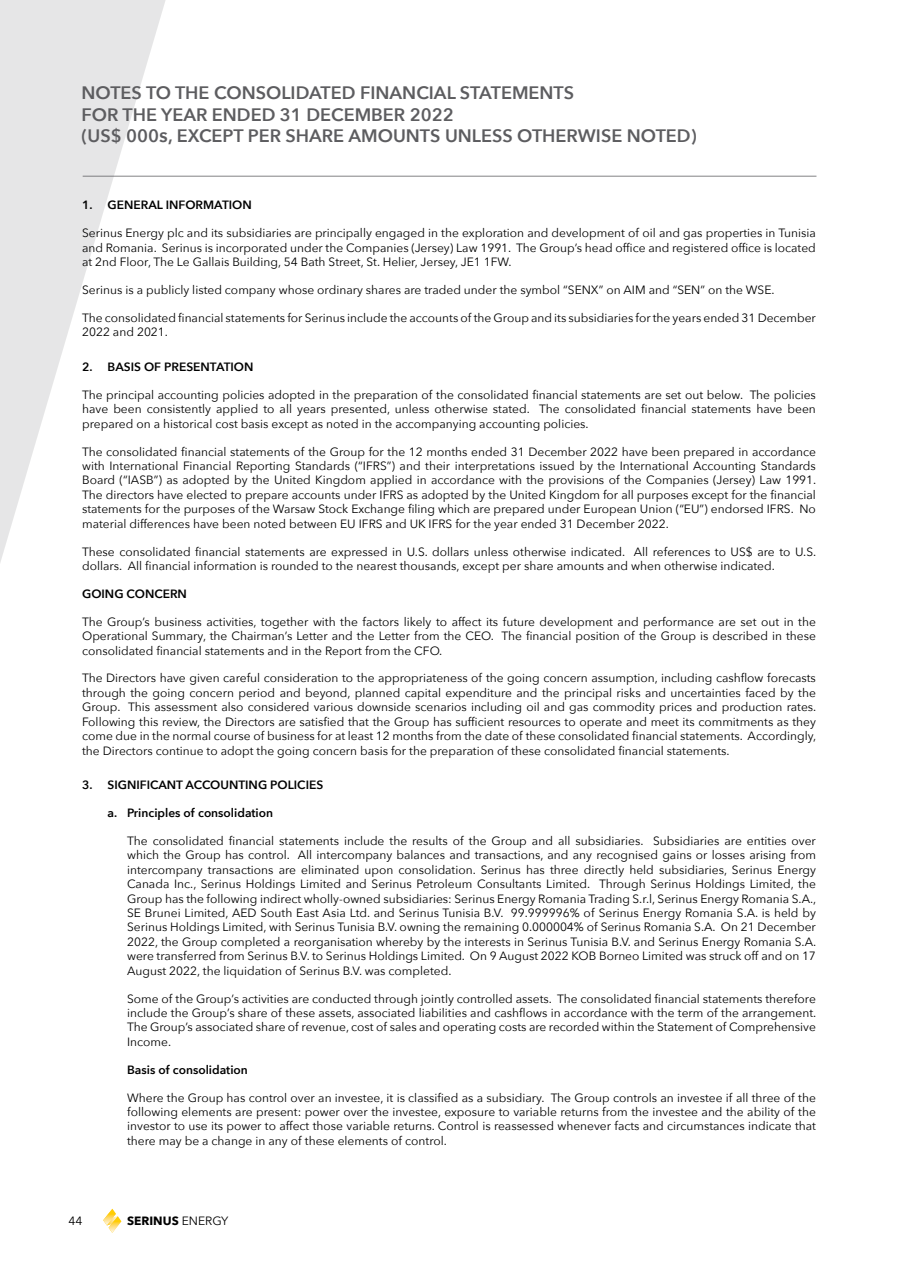
<style>
.page{position:relative;width:897px;height:1264px;background:#fff}
.page>*{position:absolute;margin:0;border:0;box-sizing:border-box;transform-origin:0 0}
.t1{font:600 18px/21.6px "Avenir Next";color:#5d5d60}
.t2{font:12px/14.4px "Avenir Next";color:#000;text-align:justify}
.t3{font:600 12px "Avenir Next";color:#000}
.t4{font:700 12px "Avenir Next";color:#000}
.s1{font-weight:400}
</style>
<div class="page">
<svg style="left:103px;top:1208px;width:18px;height:24px"></svg>
<svg style="left:0;top:0;width:220px;height:563px"></svg>
<hr style="left:83px;top:176px;width:733px;height:1px;background:#5d5d60">
<h1 class="t1" style="left:82px;top:82px;width:616px">NOTES TO THE CONSOLIDATED FINANCIAL STATEMENTS<br>FOR THE YEAR ENDED 31 DECEMBER 2022<br>(US$ 000s, EXCEPT PER SHARE AMOUNTS UNLESS OTHERWISE NOTED)</h1>
<p class="t3" style="left:82px;top:195px;width:171px">1. GENERAL INFORMATION</p>
<p class="t2" style="left:82px;top:225px;width:735px">Serinus Energy plc and its subsidiaries are principally engaged in the exploration and development of oil and gas properties in Tunisia and Romania. Serinus is incorporated under the Companies (Jersey) Law 1991. The Group’s head office and registered office is located at 2nd Floor, The Le Gallais Building, 54 Bath Street, St. Helier, Jersey, JE1 1FW.</p>
<p class="t2" style="left:82px;top:282px;width:693px">Serinus is a publicly listed company whose ordinary shares are traded under the symbol “SENX” on AIM and “SEN” on the WSE.</p>
<p class="t2" style="left:82px;top:310px;width:735px">The consolidated financial statements for Serinus include the accounts of the Group and its subsidiaries for the years ended 31 December<br>2022 and 2021.</p>
<p class="t3" style="left:82px;top:356px;width:173px">2. BASIS OF PRESENTATION</p>
<p class="t2" style="left:82px;top:387px;width:735px">The principal accounting policies adopted in the preparation of the consolidated financial statements are set out below. The policies have been consistently applied to all years presented, unless otherwise stated. The consolidated financial statements have been prepared on a historical cost basis except as noted in the accompanying accounting policies.</p>
<p class="t2" style="left:82px;top:444px;width:735px">The consolidated financial statements of the Group for the 12 months ended 31 December 2022 have been prepared in accordance with International Financial Reporting Standards (“IFRS”) and their interpretations issued by the International Accounting Standards Board (“IASB”) as adopted by the United Kingdom applied in accordance with the provisions of the Companies (Jersey) Law 1991.<br>The directors have elected to prepare accounts under IFRS as adopted by the United Kingdom for all purposes except for the financial statements for the purposes of the Warsaw Stock Exchange filing which are prepared under European Union (“EU”) endorsed IFRS. No material differences have been noted between EU IFRS and UK IFRS for the year ended 31 December 2022.</p>
<p class="t2" style="left:82px;top:543px;width:735px">These consolidated financial statements are expressed in U.S. dollars unless otherwise indicated. All references to US$ are to U.S. dollars. All financial information is rounded to the nearest thousands, except per share amounts and when otherwise indicated.</p>
<p class="t3" style="left:82px;top:583px;width:106px">GOING CONCERN</p>
<p class="t2" style="left:82px;top:614px;width:735px">The Group’s business activities, together with the factors likely to affect its future development and performance are set out in the Operational Summary, the Chairman’s Letter and the Letter from the CEO. The financial position of the Group is described in these consolidated financial statements and in the Report from the CFO.</p>
<p class="t2" style="left:82px;top:670px;width:735px">The Directors have given careful consideration to the appropriateness of the going concern assumption, including cashflow forecasts through the going concern period and beyond, planned capital expenditure and the principal risks and uncertainties faced by the Group. This assessment also considered various downside scenarios including oil and gas commodity prices and production rates.<br>Following this review, the Directors are satisfied that the Group has sufficient resources to operate and meet its commitments as they come due in the normal course of business for at least 12 months from the date of these consolidated financial statements. Accordingly, the Directors continue to adopt the going concern basis for the preparation of these consolidated financial statements.</p>
<p class="t3" style="left:82px;top:774px;width:242px">3. SIGNIFICANT ACCOUNTING POLICIES</p>
<p class="t3" style="left:108px;top:802px;width:167px">a. Principles of consolidation</p>
<p class="t2" style="left:127px;top:833px;width:690px">The consolidated financial statements include the results of the Group and all subsidiaries. Subsidiaries are entities over which the Group has control. All intercompany balances and transactions, and any recognised gains or losses arising from intercompany transactions are eliminated upon consolidation. Serinus has three directly held subsidiaries, Serinus Energy Canada Inc., Serinus Holdings Limited and Serinus Petroleum Consultants Limited. Through Serinus Holdings Limited, the Group has the following indirect wholly-owned subsidiaries: Serinus Energy Romania Trading S.r.l, Serinus Energy Romania S.A., SE Brunei Limited, AED South East Asia Ltd. and Serinus Tunisia B.V. 99.999996% of Serinus Energy Romania S.A. is held by Serinus Holdings Limited, with Serinus Tunisia B.V. owning the remaining 0.000004% of Serinus Romania S.A. On 21 December 2022, the Group completed a reorganisation whereby by the interests in Serinus Tunisia B.V. and Serinus Energy Romania S.A. were transferred from Serinus B.V. to Serinus Holdings Limited. On 9 August 2022 KOB Borneo Limited was struck off and on 17<br>August 2022, the liquidation of Serinus B.V. was completed.</p>
<p class="t2" style="left:127px;top:990px;width:690px">Some of the Group’s activities are conducted through jointly controlled assets. The consolidated financial statements therefore include the Group’s share of these assets, associated liabilities and cashflows in accordance with the term of the arrangement.<br>The Group’s associated share of revenue, cost of sales and operating costs are recorded within the Statement of Comprehensive Income.</p>
<p class="t3" style="left:127px;top:1059px;width:122px">Basis of consolidation</p>
<p class="t2" style="left:127px;top:1089px;width:690px">Where the Group has control over an investee, it is classified as a subsidiary. The Group controls an investee if all three of the following elements are present: power over the investee, exposure to variable returns from the investee and the ability of the investor to use its power to affect those variable returns. Control is reassessed whenever facts and circumstances indicate that there may be a change in any of these elements of control.</p>
<p class="t2" style="left:69px;top:1213px;width:15px">44</p>
<p class="t4" style="left:127px;top:1210px;width:103px">SERINUS <span class="s1">ENERGY</span></p>
</div>
